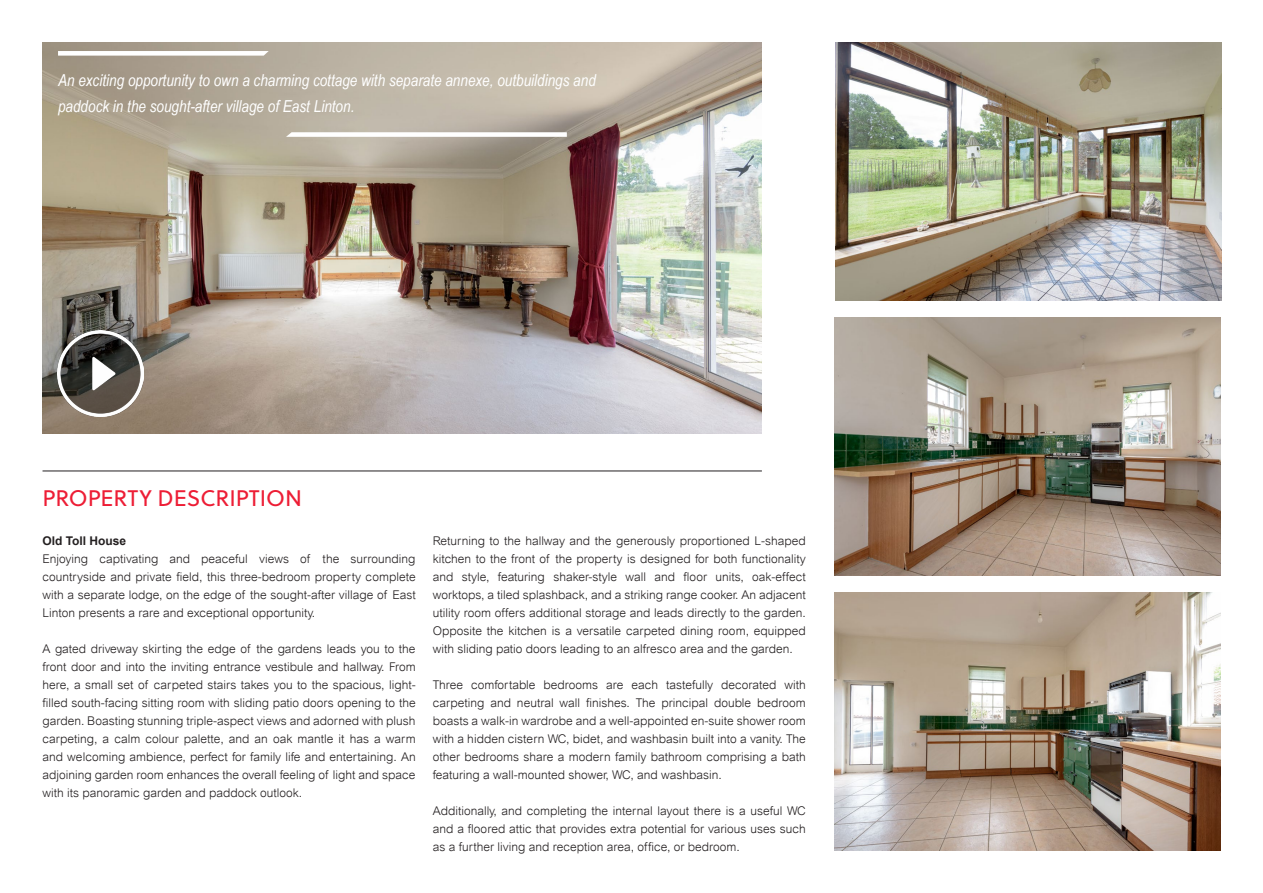
<style>
.page{position:relative;width:1263px;height:893px;background:#fff}
.page>*{position:absolute;margin:0;border:0;box-sizing:border-box;transform-origin:0 0}
._4_heads{font:22.5px "Soleil";color:#ed1d35}
._3_text{font:italic 16.5px/25.5px "Arial Narrow";color:#fff}
._3_text-2{font:300 12px/18px "Arial";color:#231f20;text-align:justify}
._3_text-3{font:700 12px "Arial";color:#231f20}
</style>
<div class="page">
<img style="left:43px;top:43px;width:719px;height:391px">
<svg style="left:58px;top:51px;width:211px;height:5px"></svg>
<svg style="left:286px;top:132px;width:281px;height:5px"></svg>
<img style="left:57px;top:330px;width:87px;height:87px">
<hr style="left:43px;top:471px;width:719px;height:1px;background:#231f20">
<img style="left:836px;top:43px;width:385px;height:258px">
<img style="left:835px;top:317px;width:385px;height:258px">
<img style="left:835px;top:592px;width:385px;height:258px">
<p class="_3_text" style="left:58px;top:67px;width:539px">An exciting opportunity to own a charming cottage with separate annexe, outbuildings and paddock in the sought-after village of East Linton.</p>
<p class="_4_heads" style="left:43px;top:481px;width:261px">PROPERTY DESCRIPTION</p>
<p class="_3_text-3" style="left:43px;top:532px;width:85px">Old Toll House</p>
<p class="_3_text-2" style="left:43px;top:549px;width:375px">Enjoying captivating and peaceful views of the surrounding countryside and private field, this three-bedroom property complete with a separate lodge, on the edge of the sought-after village of East Linton presents a rare and exceptional opportunity.</p>
<p class="_3_text-2" style="left:43px;top:639px;width:375px">A gated driveway skirting the edge of the gardens leads you to the front door and into the inviting entrance vestibule and hallway. From here, a small set of carpeted stairs takes you to the spacious, light&shy;filled south-facing sitting room with sliding patio doors opening to the garden. Boasting stunning triple-aspect views and adorned with plush carpeting, a calm colour palette, and an oak mantle it has a warm and welcoming ambience, perfect for family life and entertaining. An adjoining garden room enhances the overall feeling of light and space with its panoramic garden and paddock outlook.</p>
<p class="_3_text-2" style="left:433px;top:531px;width:375px">Returning to the hallway and the generously proportioned L-shaped kitchen to the front of the property is designed for both functionality and style, featuring shaker-style wall and floor units, oak-effect worktops, a tiled splashback, and a striking range cooker. An adjacent utility room offers additional storage and leads directly to the garden.<br>Opposite the kitchen is a versatile carpeted dining room, equipped with sliding patio doors leading to an alfresco area and the garden.</p>
<p class="_3_text-2" style="left:433px;top:675px;width:375px">Three comfortable bedrooms are each tastefully decorated with carpeting and neutral wall finishes. The principal double bedroom boasts a walk-in wardrobe and a well-appointed en-suite shower room with a hidden cistern WC, bidet, and washbasin built into a vanity. The other bedrooms share a modern family bathroom comprising a bath featuring a wall-mounted shower, WC, and washbasin.</p>
<p class="_3_text-2" style="left:433px;top:801px;width:375px">Additionally, and completing the internal layout there is a useful WC and a floored attic that provides extra potential for various uses such as a further living and reception area, office, or bedroom.</p>
</div>
